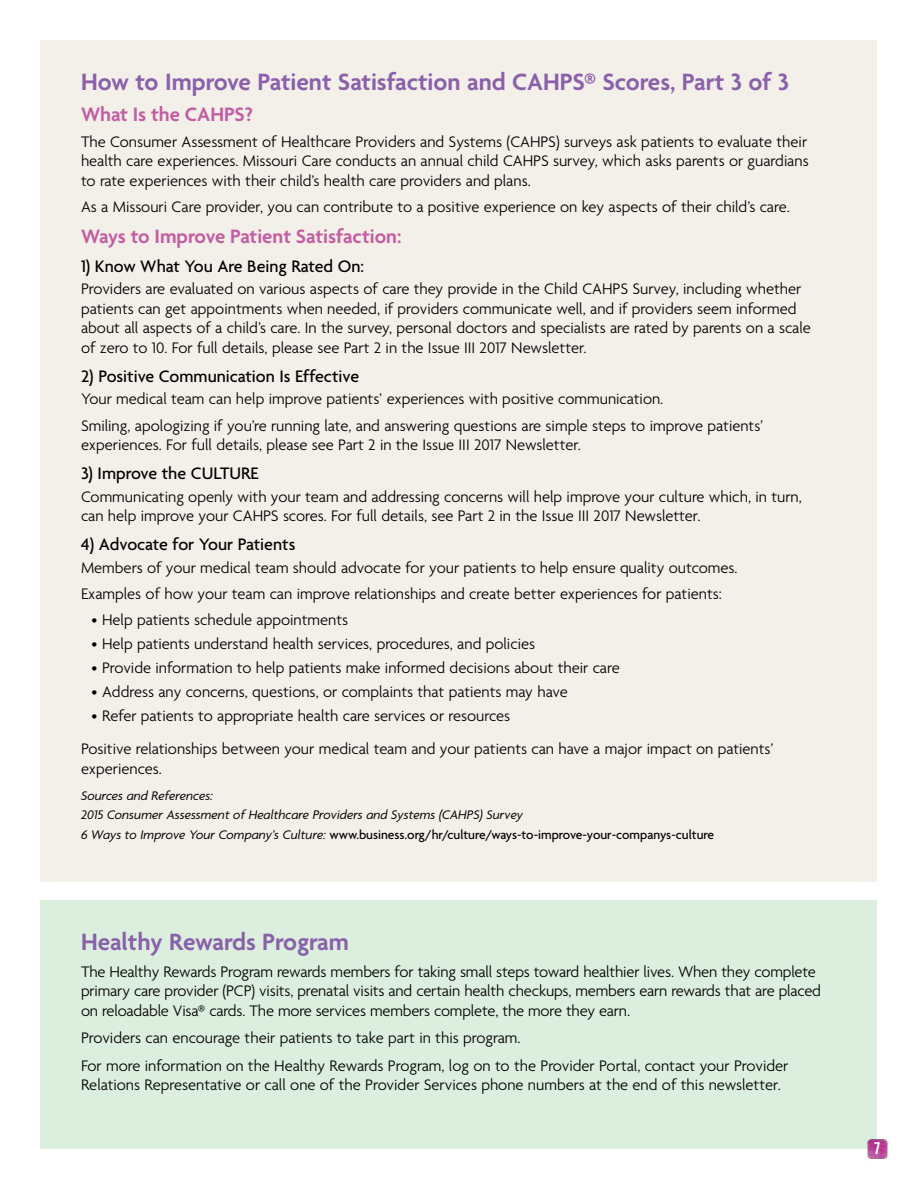
<style>
.page{position:relative;width:918px;height:1188px;background:#fff}
.page>*{position:absolute;margin:0;border:0;box-sizing:border-box;transform-origin:0 0}
.t1{font:600 25.5px "Agenda";color:#8960a9}
.t2{font:600 21px "Agenda";color:#c35da3}
.t3{font:500 18px "Agenda";color:#000}
.t4{font:300 16.5px/19.5px "Agenda";color:#000}
.t5{font:16.5px "Trade Gothic Bold Cond Twenty";color:#fff}
.t6{font:italic 13.5px/19.5px "Agenda";color:#000}
.s1{font-weight:500;font-style:normal}
</style>
<div class="page">
<div style="left:40px;top:40px;width:838px;height:842px;background:#f3efe9"></div>
<div style="left:40px;top:901px;width:838px;height:248px;background:#dceedd"></div>
<img style="left:866px;top:1137px;width:24px;height:24px">
<h1 class="t1" style="left:81px;top:66px;width:709px">How to Improve Patient Satisfaction and CAHPS® Scores, Part 3 of 3</h1>
<p class="t2" style="left:81px;top:101px;width:173px">What Is the CAHPS?</p>
<p class="t4" style="left:81px;top:132px;width:729px;text-align:justify">The Consumer Assessment of Healthcare Providers and Systems (CAHPS) surveys ask patients to evaluate their health care experiences. Missouri Care conducts an annual child CAHPS survey, which asks parents or guardians to rate experiences with their child’s health care providers and plans.</p>
<p class="t4" style="left:81px;top:197px;width:710px">As a Missouri Care provider, you can contribute to a positive experience on key aspects of their child’s care.</p>
<p class="t2" style="left:81px;top:223px;width:322px">Ways to Improve Patient Satisfaction:</p>
<p class="t3" style="left:81px;top:255px;width:285px">1) Know What You Are Being Rated On:</p>
<p class="t4" style="left:81px;top:279px;width:731px">Providers are evaluated on various aspects of care they provide in the Child CAHPS Survey, including whether patients can get appointments when needed, if providers communicate well, and if providers seem informed about all aspects of a child’s care. In the survey, personal doctors and specialists are rated by parents on a scale of zero to 10. For full details, please see Part 2 in the Issue III 2017 Newsletter.</p>
<p class="t3" style="left:81px;top:365px;width:280px">2) Positive Communication Is Effective</p>
<p class="t4" style="left:81px;top:386px;width:684px;line-height:26.2px">Your medical team can help improve patients’ experiences with positive communication.<br>Smiling, apologizing if you’re running late, and answering questions are simple steps to improve patients’</p>
<p class="t4" style="left:81px;top:435px;width:502px">experiences. For full details, please see Part 2 in the Issue III 2017 Newsletter.</p>
<p class="t3" style="left:81px;top:463px;width:179px">3) Improve the CULTURE</p>
<p class="t4" style="left:81px;top:486px;width:722px">Communicating openly with your team and addressing concerns will help improve your culture which, in turn, can help improve your CAHPS scores. For full details, see Part 2 in the Issue III 2017 Newsletter.</p>
<p class="t3" style="left:81px;top:534px;width:216px">4) Advocate for Your Patients</p>
<p class="t4" style="left:81px;top:554px;width:658px;line-height:26.2px">Members of your medical team should advocate for your patients to help ensure quality outcomes.<br>Examples of how your team can improve relationships and create better experiences for patients:</p>
<p class="t4" style="left:92px;top:610px;width:258px">• Help patients schedule appointments</p>
<p class="t4" style="left:92px;top:634px;width:445px">• Help patients understand health services, procedures, and policies</p>
<p class="t4" style="left:92px;top:658px;width:530px">• Provide information to help patients make informed decisions about their care</p>
<p class="t4" style="left:92px;top:682px;width:478px">• Address any concerns, questions, or complaints that patients may have</p>
<p class="t4" style="left:81px;top:699px;width:694px;line-height:33px;text-indent:11px">• Refer patients to appropriate health care services or resources<br>Positive relationships between your medical team and your patients can have a major impact on patients’</p>
<p class="t4" style="left:81px;top:758px;width:82px">experiences.</p>
<p class="t6" style="left:81px;top:786px;width:635px">Sources and References:<br>2015 Consumer Assessment of Healthcare Providers and Systems (CAHPS) Survey<br>6 Ways to Improve Your Company’s Culture: <span class="s1">www.business.org/hr/culture/ways-to-improve-your-companys-culture</span></p>
<h1 class="t1" style="left:81px;top:927px;width:269px">Healthy Rewards Program</h1>
<p class="t4" style="left:81px;top:961px;width:741px">The Healthy Rewards Program rewards members for taking small steps toward healthier lives. When they complete primary care provider (PCP) visits, prenatal visits and certain health checkups, members earn rewards that are placed on reloadable Visa® cards. The more services members complete, the more they earn.</p>
<p class="t4" style="left:81px;top:1024px;width:709px;line-height:27.6px">Providers can encourage their patients to take part in this program.<br>For more information on the Healthy Rewards Program, log on to the Provider Portal, contact your Provider</p>
<p class="t4" style="left:81px;top:1075px;width:701px">Relations Representative or call one of the Provider Services phone numbers at the end of this newsletter.</p>
<p class="t5" style="left:874px;top:1138px;width:9px">7</p>
</div>
